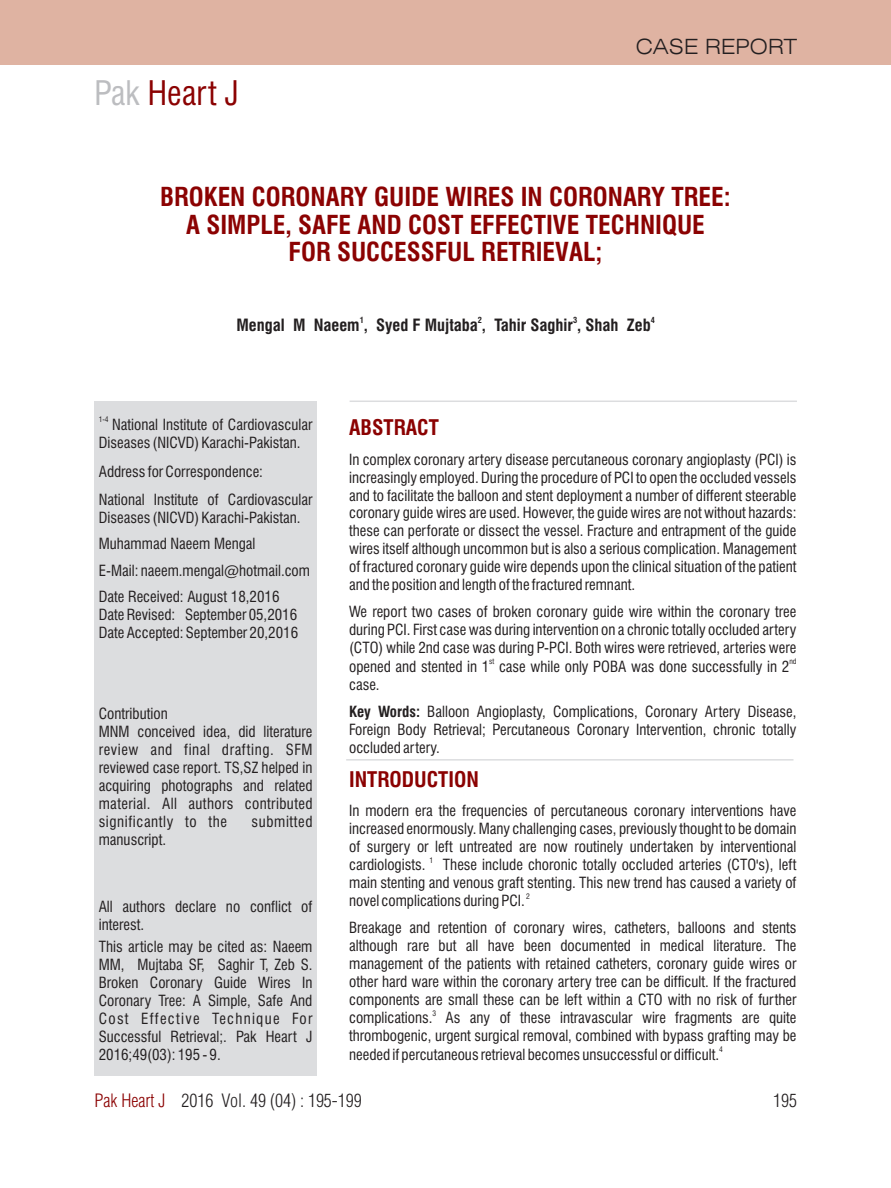
<style>
.page{position:relative;width:891px;height:1188px;background:#fff}
.page>*{position:absolute;margin:0;border:0;box-sizing:border-box;transform-origin:0 0}
.t1{font:condensed 33px "Swiss 721 BT";color:#8b0202}
.t2{font:700 condensed 25.5px/27.3px "Swiss 721 BT";color:#8b0202;text-align:center}
.t3{font:700 condensed 21px "Swiss 721 BT";color:#8b0202}
.t4{font:300 expanded 21px "Swiss 721 BT";color:#231f20}
.t5{font:18px "Switzerland Cond Light Plain";color:#231f20}
.t6{font:700 condensed 16.5px "Swiss 721 BT";color:#231f20}
.t7{font:condensed 15px/18px "Swiss 721 BT";color:#231f20}
.t8{font:condensed 15px "Swiss 721 BT";letter-spacing:.04em;color:#231f20}
.t9{font:700 condensed 8.25px "Swiss 721 BT";color:#231f20}
.t10{font:condensed 7.5px "Swiss 721 BT";color:#231f20}
.s1{color:#bcbdc0}
.s2{font-weight:700}
.s3{color:#8b0202}
</style>
<div class="page">
<div style="left:0;top:0;width:891px;height:65px;background:#dfb3a2"></div>
<div style="left:94px;top:401px;width:223px;height:674px;background:#dcdddf"></div>
<hr style="left:350px;top:401px;width:447px;height:1px;background:#dcdddf">
<hr style="left:346px;top:759px;width:448px;height:2px;background:#dcdddf">
<h1 class="t1" style="left:94px;top:80px;width:146px"><span class="s1">Pak</span> Heart J</h1>
<h3 class="t4" style="left:636px;top:38px;width:163px">CASE REPORT</h3>
<h2 class="t2" style="left:160px;top:186px;width:572px">BROKEN CORONARY GUIDE WIRES IN CORONARY TREE:<br>A SIMPLE, SAFE AND COST EFFECTIVE TECHNIQUE<br>FOR SUCCESSFUL RETRIEVAL;</h2>
<p class="t9" style="left:360px;top:317px;width:6px">1</p>
<p class="t9" style="left:478px;top:317px;width:6px">2</p>
<p class="t9" style="left:573px;top:317px;width:6px">3</p>
<p class="t9" style="left:651px;top:317px;width:6px">4</p>
<p class="t6" style="left:236px;top:319px;width:416px">Mengal M Naeem , Syed F Mujtaba , Tahir Saghir , Shah Zeb</p>
<p class="t10" style="left:99px;top:417px;width:11px">1-4</p>
<p class="t7" style="left:99px;top:417px;width:215px;text-indent:13px">National Institute of Cardiovascular<br>Diseases (NICVD) Karachi-Pakistan.</p>
<p class="t7" style="left:99px;top:464px;width:166px">Address for Correspondence:</p>
<p class="t7" style="left:99px;top:492px;width:215px">National Institute of Cardiovascular<br>Diseases (NICVD) Karachi-Pakistan.</p>
<p class="t7" style="left:99px;top:536px;width:158px">Muhammad Naeem Mengal</p>
<p class="t7" style="left:99px;top:559px;width:213px;line-height:26.1px">E-Mail:naeem.mengal@hotmail.com<br>Date Received: August 18,2016</p>
<p class="t7" style="left:99px;top:607px;width:201px">Date Revised:<br>Date Accepted:September 20,2016</p>
<p class="t7" style="left:185px;top:607px;width:114px">September 05,2016</p>
<p class="t7" style="left:99px;top:706px;width:215px">Contribution<br>MNM conceived idea, did literature review and final drafting. SFM reviewed case report. TS,SZ helped in acquiring photographs and related material. All authors contributed significantly to the</p>
<p class="t8" style="left:252px;top:816px;width:62px">submitted</p>
<p class="t7" style="left:99px;top:832px;width:69px">manuscript.</p>
<p class="t7" style="left:99px;top:899px;width:215px">All authors declare no conflict of interest.</p>
<p class="t7" style="left:99px;top:939px;width:215px;text-align:justify">This article may be cited as: Naeem MM, Mujtaba SF, Saghir T, Zeb S.<br>Broken Coronary Guide Wires In Coronary Tree: A Simple, Safe And Cost Effective Technique For Successful Retrieval;. Pak Heart J 2016;49(03): 195 - 9.</p>
<h3 class="t3" style="left:349px;top:419px;width:91px">ABSTRACT</h3>
<p class="t7" style="left:349px;top:452px;width:449px;text-align:justify">In complex coronary artery disease percutaneous coronary angioplasty (PCI) is increasingly employed. During the procedure of PCI to open the occluded vessels and to facilitate the balloon and stent deployment a number of different steerable coronary guide wires are used. However, the guide wires are not without hazards: these can perforate or dissect the vessel. Fracture and entrapment of the guide wires itself although uncommon but is also a serious complication. Management of fractured coronary guide wire depends upon the clinical situation of the patient and the position and length of the fractured remnant.</p>
<p class="t7" style="left:349px;top:604px;width:449px;text-align:justify">We report two cases of broken coronary guide wire within the coronary tree during PCI. First case was during intervention on a chronic totally occluded artery (CTO) while 2nd case was during P-PCI. Both wires were retrieved, arteries were</p>
<p class="t10" style="left:489px;top:658px;width:7px">st</p>
<p class="t10" style="left:789px;top:658px;width:9px">nd</p>
<p class="t7" style="left:349px;top:659px;width:442px">opened and stented in 1 case while only POBA was done successfully in 2 case.</p>
<p class="t7" style="left:349px;top:704px;width:449px;text-align:justify"><span class="s2">Key Words:</span> Balloon Angioplasty, Complications, Coronary Artery Disease, Foreign Body Retrieval; Percutaneous Coronary Intervention, chronic totally occluded artery.</p>
<h3 class="t3" style="left:349px;top:771px;width:131px">INTRODUCTION</h3>
<p class="t7" style="left:349px;top:803px;width:449px;text-align:justify">In modern era the frequencies of percutaneous coronary interventions have increased enormously. Many challenging cases, previously thought to be domain of surgery or left untreated are now routinely undertaken by interventional</p>
<p class="t10" style="left:429px;top:857px;width:5px">1</p>
<p class="t7" style="left:349px;top:857px;width:449px">cardiologists. These include choronic totally occluded arteries (CTO's), left main stenting and venous graft stenting. This new trend has caused a variety of</p>
<p class="t10" style="left:526px;top:893px;width:5px">2</p>
<p class="t7" style="left:349px;top:889px;width:449px;line-height:27px">novel complications during PCI.<br>Breakage and retention of coronary wires, catheters, balloons and stents</p>
<p class="t7" style="left:349px;top:938px;width:449px;text-align:justify">although rare but all have been documented in medical literature. The management of the patients with retained catheters, coronary guide wires or other hard ware within the coronary artery tree can be difficult. If the fractured components are small these can be left within a CTO with no risk of further</p>
<p class="t10" style="left:433px;top:1010px;width:5px">3</p>
<p class="t7" style="left:349px;top:1011px;width:449px">complications. As any of these intravascular wire fragments are quite thrombogenic, urgent surgical removal, combined with bypass grafting may be</p>
<p class="t10" style="left:719px;top:1047px;width:5px">4</p>
<p class="t7" style="left:349px;top:1047px;width:372px">needed if percutaneous retrieval becomes unsuccessful or difficult.</p>
<p class="t5" style="left:94px;top:1094px;width:269px"><span class="s3">Pak Heart J</span> 2016 Vol. 49 (04) : 195-199</p>
<p class="t5" style="left:773px;top:1094px;width:25px">195</p>
</div>
